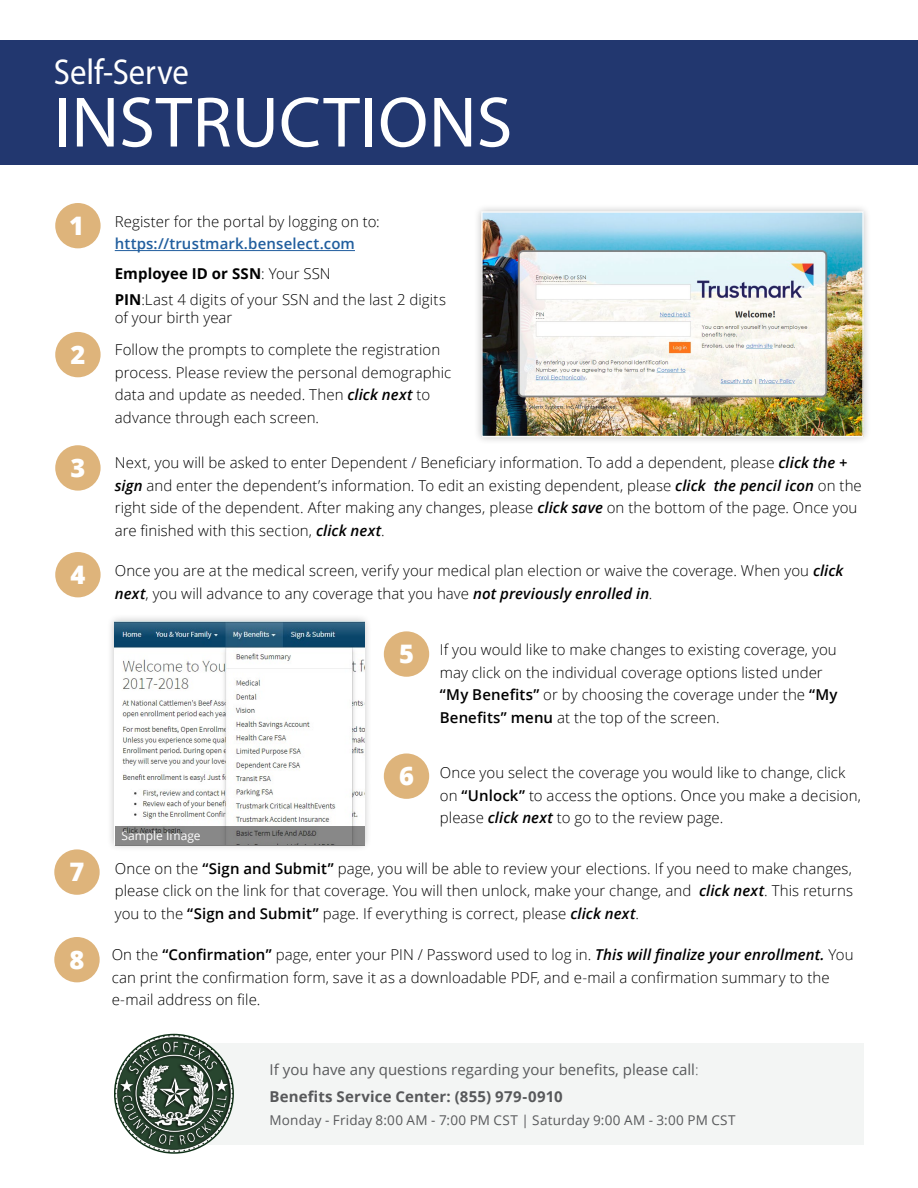
<style>
.page{position:relative;width:918px;height:1188px;background:#fff}
.page>*{position:absolute;margin:0;border:0;box-sizing:border-box;transform-origin:0 0}
.t1{font:72px "Myriad Pro";letter-spacing:.005em;color:#fff}
.t2{font:36px "Myriad Pro";color:#fff;scale:.91 1}
.t3{font:800 25.5px "Open Sans";color:#fff}
.t4{font:300 15px/22.5px "Open Sans";letter-spacing:.005em;color:#000}
.t5{font:15px/26.8px "Open Sans";color:#58595b}
.t6{font:600 15px/29.5px "Open Sans";letter-spacing:.01em;color:#215e9e}
.t7{font:13.5px "Open Sans";letter-spacing:.015em;color:#58595b}
.t8{font:12px "Open Sans";color:#fff}
.s1{font-weight:700;color:#000}
.s2{font-weight:300;color:#000}
.s3{font-weight:700}
.s4{font-weight:800;font-size:25.5px;color:#fff}
.s5{font-weight:600;font-style:italic}
.s6{font-weight:600}
.s7{font-weight:300}
</style>
<div class="page">
<div style="left:0;top:41px;width:918px;height:124px;background:#22376f"></div>
<hr style="left:115px;top:250px;width:240px;height:1px;background:#215e9e">
<div style="left:55px;top:332px;width:46px;height:45px;background:#deb47b;border-radius:50%"></div>
<div style="left:55px;top:445px;width:46px;height:46px;background:#deb47b;border-radius:50%"></div>
<div style="left:55px;top:552px;width:46px;height:45px;background:#deb47b;border-radius:50%"></div>
<div style="left:384px;top:631px;width:45px;height:46px;background:#deb47b;border-radius:50%"></div>
<div style="left:384px;top:753px;width:45px;height:46px;background:#deb47b;border-radius:50%"></div>
<div style="left:54px;top:849px;width:46px;height:46px;background:#deb47b;border-radius:50%"></div>
<div style="left:54px;top:937px;width:46px;height:45px;background:#deb47b;border-radius:50%"></div>
<div style="left:55px;top:203px;width:46px;height:45px;background:#deb47b;border-radius:50%"></div>
<div style="left:106px;top:613px;width:267px;height:239px;background:#000;opacity:.25"></div>
<img style="left:115px;top:622px;width:249px;height:204px">
<div style="left:473px;top:203px;width:399px;height:243px;background:#000;opacity:.25"></div>
<img style="left:484px;top:214px;width:377px;height:220px">
<div style="left:481px;top:211px;width:383px;height:226px;border:2px solid #f8f8f8"></div>
<svg style="left:115px;top:826px;width:249px;height:20px;background:#818181"></svg>
<div style="left:206px;top:1043px;width:658px;height:101px;background:#f3f5f4"></div>
<img style="left:115px;top:1035px;width:118px;height:118px;border-radius:59px">
<div style="left:114px;top:1034px;width:120px;height:120px;border:2px solid #103118;border-radius:50%"></div>
<h2 class="t2" style="left:54px;top:49px;width:150px">Self-Serve</h2>
<h1 class="t1" style="left:54px;top:78px;width:460px">INSTRUCTIONS</h1>
<p class="t4" style="left:115px;top:210px;width:267px">Register for the portal by logging on to:</p>
<p class="t6" style="left:115px;top:229px;width:242px">https://trustmark.benselect.com<br><span class="s1">Employee ID or SSN</span><span class="s2">: Your SSN</span></p>
<p class="t4" style="left:115px;top:291px;width:333px;line-height:18px"><span class="s3">PIN</span>:Last 4 digits of your SSN and the last 2 digits of your birth year</p>
<p class="t4" style="left:115px;top:338px;width:338px;text-indent:-44px"><span class="s4">2</span> Follow the prompts to complete the registration process. Please review the personal demographic data and update as needed. Then <span class="s5">click next</span> to advance through each screen.</p>
<p class="t4" style="left:115px;top:451px;width:749px;text-indent:-44px"><span class="s4">3</span> Next, you will be asked to enter Dependent / Beneficiary information. To add a dependent, please <span class="s5">click the + sign</span> and enter the dependent’s information. To edit an existing dependent, please <span class="s5">click the pencil icon</span> on the right side of the dependent. After making any changes, please <span class="s5">click save</span> on the bottom of the page. Once you are finished with this section, <span class="s5">click next</span>.</p>
<p class="t4" style="left:115px;top:559px;width:730px;text-indent:-44px"><span class="s4">4</span> Once you are at the medical screen, verify your medical plan election or waive the coverage. When you <span class="s5">click next</span>, you will advance to any coverage that you have <span class="s5">not previously enrolled in</span>.</p>
<h3 class="t3" style="left:69px;top:206px;width:16px">1</h3>
<p class="t4" style="left:440px;top:638px;width:399px;text-indent:-41px"><span class="s4">5</span> If you would like to make changes to existing coverage, you may click on the individual coverage options listed under <span class="s6">“My Benefits”</span> or by choosing the coverage under the <span class="s6">“My Benefits” menu</span> at the top of the screen.</p>
<p class="t4" style="left:440px;top:761px;width:423px;text-indent:-41px"><span class="s4">6</span> Once you select the coverage you would like to change, click on <span class="s6">“Unlock”</span> to access the options. Once you make a decision, please <span class="s5">click next</span> to go to the review page.</p>
<p class="t4" style="left:115px;top:857px;width:740px;text-align:justify;text-indent:-45px"><span class="s4">7</span> Once on the <span class="s6">“Sign and Submit”</span> page, you will be able to review your elections. If you need to make changes, please click on the link for that coverage. You will then unlock, make your change, and <span class="s5">click next</span>. This returns you to the <span class="s6">“Sign and Submit”</span> page. If everything is correct, please <span class="s5">click next</span>.</p>
<p class="t4" style="left:112px;top:943px;width:743px;text-indent:-42px"><span class="s4">8</span> On the <span class="s6">“Confirmation”</span> page, enter your PIN / Password used to log in. <span class="s5">This will finalize your enrollment.</span> You can print the confirmation form, save it as a downloadable PDF, and e-mail a confirmation summary to the e-mail address on file.</p>
<p class="t8" style="left:122px;top:828px;width:81px">Sample Image</p>
<p class="t5" style="left:270px;top:1056px;width:431px">If you have any questions regarding your benefits, please call<span class="s7">:<br></span><span class="s3">Benefits Service Center: (855) 979-0910</span></p>
<p class="t7" style="left:270px;top:1111px;width:467px">Monday - Friday 8:00 AM - 7:00 PM CST | Saturday 9:00 AM - 3:00 PM CST</p>
</div>
